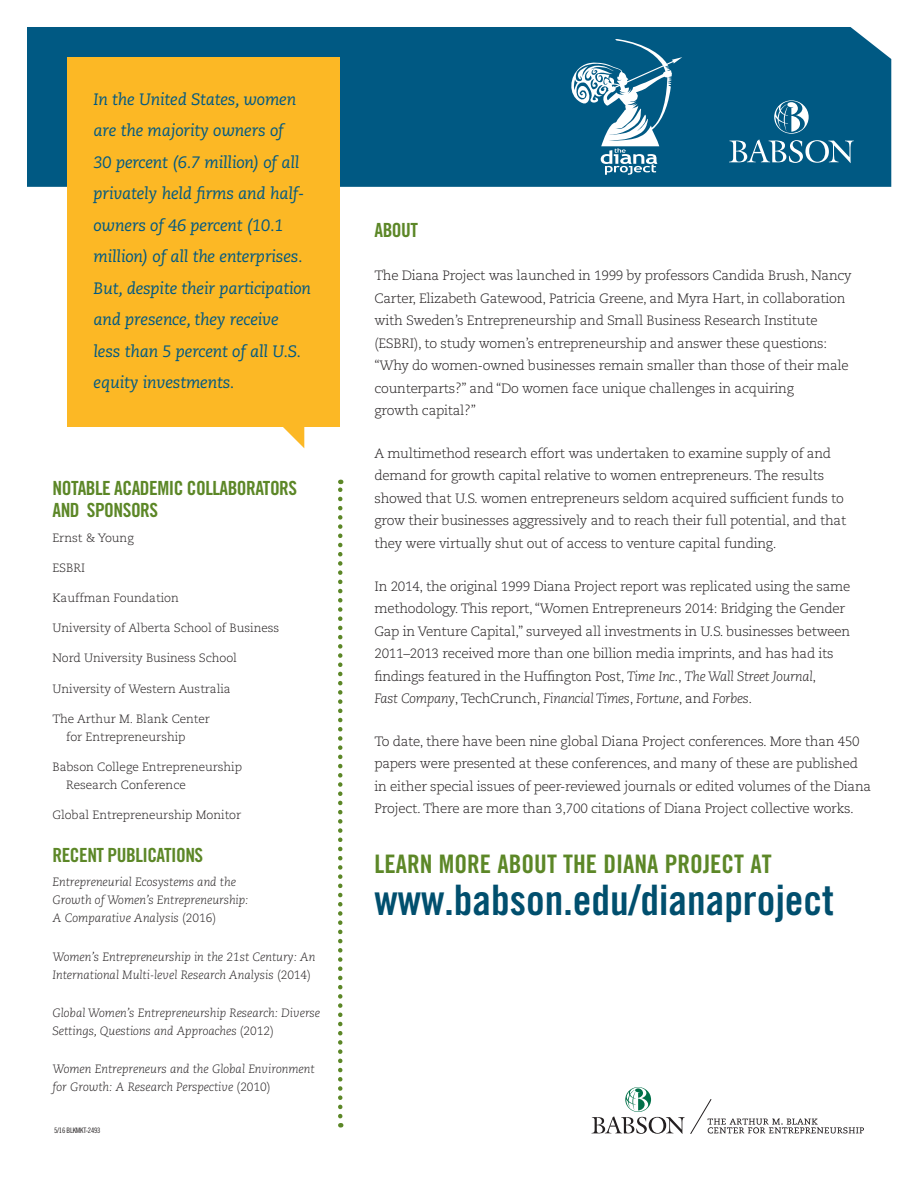
<style>
.page{position:relative;width:918px;height:1188px;background:#fff}
.page>*{position:absolute;margin:0;border:0;box-sizing:border-box;transform-origin:0 0}
.Info_at_bottom{font:42px "Trade Gothic Bold Cond Twenty";color:#014f6e}
.Info_at_bottom-2{font:25.5px "Trade Gothic Bold Cond Twenty";color:#5c8727}
.t1{font:19.5px/22.5px "Trade Gothic Bold Cond Twenty";letter-spacing:-.025em;color:#5c8727}
.t2{font:italic 16.5px/31.5px "Caecilia";letter-spacing:-.01em;color:#005983}
.t3{font:300 13.5px/22.5px "Caecilia";letter-spacing:-.02em;color:#231f20}
.t4{font:italic 300 12px/18px "Caecilia";letter-spacing:-.005em;color:#231f20}
.t5{font:300 12px/18px "Caecilia";letter-spacing:-.005em;color:#231f20}
.t6{font:7.5px "Trade Gothic Cond Eighteen";letter-spacing:-.03em;color:#231f20}
.s1{font-style:normal}
.s2{font-style:italic}
</style>
<div class="page">
<svg style="left:591px;top:1087px;width:273px;height:47px"></svg>
<div style="left:27px;top:27px;width:864px;height:160px;background:#005983"></div>
<svg style="left:729px;top:100px;width:125px;height:63px;background:#287396"></svg>
<div style="left:68px;top:57px;width:272px;height:370px;background:#fcb825"></div>
<svg style="left:283px;top:427px;width:21px;height:21px"></svg>
<svg style="left:567px;top:39px;width:115px;height:136px"></svg>
<svg style="left:338px;top:480px;width:5px;height:636px"></svg>
<p class="t2" style="left:94px;top:84px;width:219px">In the United States, women are the majority owners of<br>30 percent (6.7 million) of all privately held firms and half&shy;owners of 46 percent (10.1 million) of all the enterprises.<br>But, despite their participation and presence, they receive<br>less than 5 percent of all U.S. equity investments.</p>
<p class="t1" style="left:52px;top:476px;width:246px">NOTABLE ACADEMIC COLLABORATORS<br>AND SPONSORS</p>
<p class="t5" style="left:52px;top:529px;width:83px">Ernst &amp; Young</p>
<p class="t5" style="left:52px;top:559px;width:34px">ESBRI</p>
<p class="t5" style="left:52px;top:589px;width:128px">Kauffman Foundation</p>
<p class="t5" style="left:52px;top:619px;width:228px">University of Alberta School of Business</p>
<p class="t5" style="left:52px;top:650px;width:186px">Nord University Business School</p>
<p class="t5" style="left:52px;top:680px;width:180px">University of Western Australia</p>
<p class="t5" style="left:66px;top:710px;width:146px;text-indent:-14px">The Arthur M. Blank Center for Entrepreneurship</p>
<p class="t5" style="left:66px;top:758px;width:178px;text-indent:-14px">Babson College Entrepreneurship<br>Research Conference</p>
<p class="t5" style="left:52px;top:806px;width:190px">Global Entrepreneurship Monitor</p>
<p class="t1" style="left:52px;top:843px;width:152px">RECENT PUBLICATIONS</p>
<p class="t4" style="left:52px;top:874px;width:198px">Entrepreneurial Ecosystems and the<br>Growth of Women’s Entrepreneurship:<br>A Comparative Analysis <span class="s1">(2016)</span></p>
<p class="t4" style="left:52px;top:948px;width:265px">Women’s Entrepreneurship in the 21st Century: An<br>International Multi-level Research Analysis <span class="s1">(2014)</span></p>
<p class="t4" style="left:52px;top:1004px;width:269px">Global Women’s Entrepreneurship Research: Diverse<br>Settings, Questions and Approaches <span class="s1">(2012)</span></p>
<p class="t4" style="left:52px;top:1060px;width:264px">Women Entrepreneurs and the Global Environment for Growth: A Research Perspective <span class="s1">(2010)</span></p>
<p class="t6" style="left:54px;top:1126px;width:48px">5/16 BLKMKT-2493</p>
<p class="t1" style="left:375px;top:219px;width:45px">ABOUT</p>
<p class="t3" style="left:375px;top:265px;width:479px">The Diana Project was launched in 1999 by professors Candida Brush, Nancy Carter, Elizabeth Gatewood, Patricia Greene, and Myra Hart, in collaboration with Sweden’s Entrepreneurship and Small Business Research Institute (ESBRI), to study women’s entrepreneurship and answer these questions: “Why do women-owned businesses remain smaller than those of their male counterparts?” and “Do women face unique challenges in acquiring<br>growth capital?”</p>
<p class="t3" style="left:375px;top:442px;width:473px">A multimethod research effort was undertaken to examine supply of and demand for growth capital relative to women entrepreneurs. The results showed that U.S. women entrepreneurs seldom acquired sufficient funds to grow their businesses aggressively and to reach their full potential, and that they were virtually shut out of access to venture capital funding.</p>
<p class="t3" style="left:375px;top:575px;width:477px">In 2014, the original 1999 Diana Project report was replicated using the same methodology. This report, “Women Entrepreneurs 2014: Bridging the Gender Gap in Venture Capital,” surveyed all investments in U.S. businesses between 2011–2013 received more than one billion media imprints, and has had its findings featured in the Huffington Post, <span class="s2">Time Inc.</span>, <span class="s2">The Wall Street Journal</span>,<br><span class="s2">Fast Company</span>, TechCrunch, <span class="s2">Financial Times</span>, <span class="s2">Fortune</span>, and <span class="s2">Forbes</span>.</p>
<p class="t3" style="left:375px;top:730px;width:498px">To date, there have been nine global Diana Project conferences. More than 450 papers were presented at these conferences, and many of these are published in either special issues of peer-reviewed journals or edited volumes of the Diana Project. There are more than 3,700 citations of Diana Project collective works.</p>
<p class="Info_at_bottom-2" style="left:375px;top:848px;width:399px">LEARN MORE ABOUT THE DIANA PROJECT AT</p>
<p class="Info_at_bottom" style="left:375px;top:875px;width:461px">www.babson.edu/dianaproject</p>
</div>
